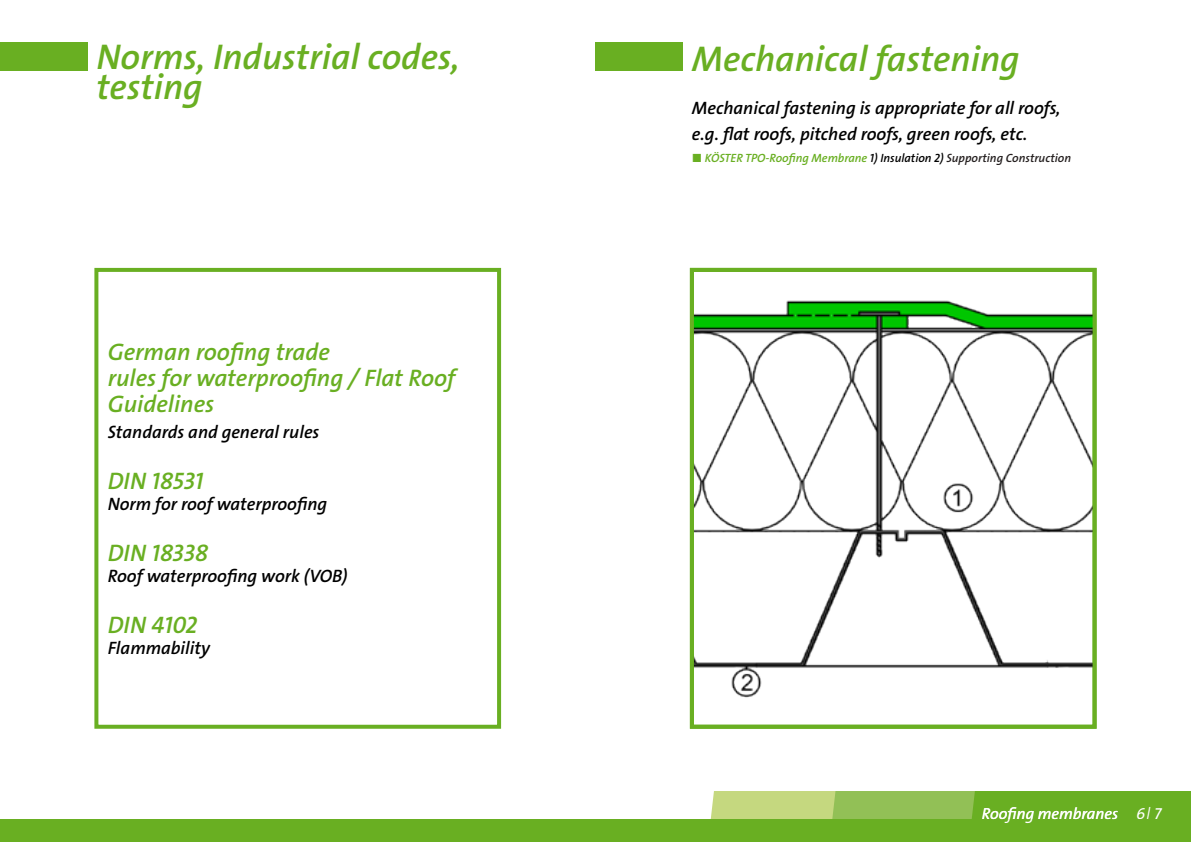
<style>
.page{position:relative;width:1191px;height:842px;background:#fff}
.page>*{position:absolute;margin:0;border:0;box-sizing:border-box;transform-origin:0 0}
.t1{font:36px/30px "The Sans LP6 Se Bld IT";color:#69af22}
.t2{font:24px/26px "The Sans LP6 Se Bld IT";color:#69af22}
.t3{font:18px/26px "The Sans LP6 Se Bld IT";color:#000}
.t4{font:16px "The Sans LP5 Plain IT";color:#fff}
.t5{font:12px "The Sans LP6 Se Bld IT";color:#69af22}
.s1{color:#000}
.s2{color:#241f1f}
</style>
<div class="page">
<svg style="left:710px;top:791px;width:481px;height:28px;background:#8cbe49"></svg>
<div style="left:0;top:819px;width:1191px;height:23px;background:#69af22"></div>
<div style="left:94px;top:268px;width:407px;height:461px;border:4px solid #69af22"></div>
<div style="left:0;top:43px;width:88px;height:28px;background:#69af22"></div>
<div style="left:595px;top:43px;width:88px;height:28px;background:#69af22"></div>
<img style="left:695px;top:300px;width:396px;height:398px">
<div style="left:690px;top:268px;width:406px;height:461px;border:4px solid #69af22"></div>
<h1 class="t1" style="left:96px;top:43px;width:365px">Norms, Industrial codes, testing</h1>
<h2 class="t2" style="left:108px;top:340px;width:349px">German roofing trade<br>rules for waterproofing / Flat Roof<br>Guidelines</h2>
<p class="t3" style="left:108px;top:420px;width:213px">Standards and general rules</p>
<h2 class="t2" style="left:108px;top:468px;width:97px">DIN 18531</h2>
<p class="t3" style="left:108px;top:492px;width:221px">Norm for roof waterproofing</p>
<h2 class="t2" style="left:108px;top:540px;width:102px">DIN 18338</h2>
<p class="t3" style="left:108px;top:564px;width:241px">Roof waterproofing work (VOB)</p>
<h2 class="t2" style="left:108px;top:612px;width:91px">DIN 4102</h2>
<p class="t3" style="left:108px;top:636px;width:104px">Flammability</p>
<h1 class="t1" style="left:692px;top:45px;width:329px">Mechanical fastening</h1>
<p class="t3" style="left:692px;top:95px;width:370px">Mechanical fastening is appropriate for all roofs, e.g. flat roofs, pitched roofs, green roofs, etc.</p>
<p class="t5" style="left:692px;top:150px;width:381px">■ KÖSTER TPO-Roofing Membrane <span class="s1">1) Insulation 2)</span> <span class="s2">Supporting Construction</span></p>
<p class="t4" style="left:982px;top:804px;width:138px">Roofing membranes</p>
<p class="t4" style="left:1136px;top:804px;width:27px">6| 7</p>
</div>
